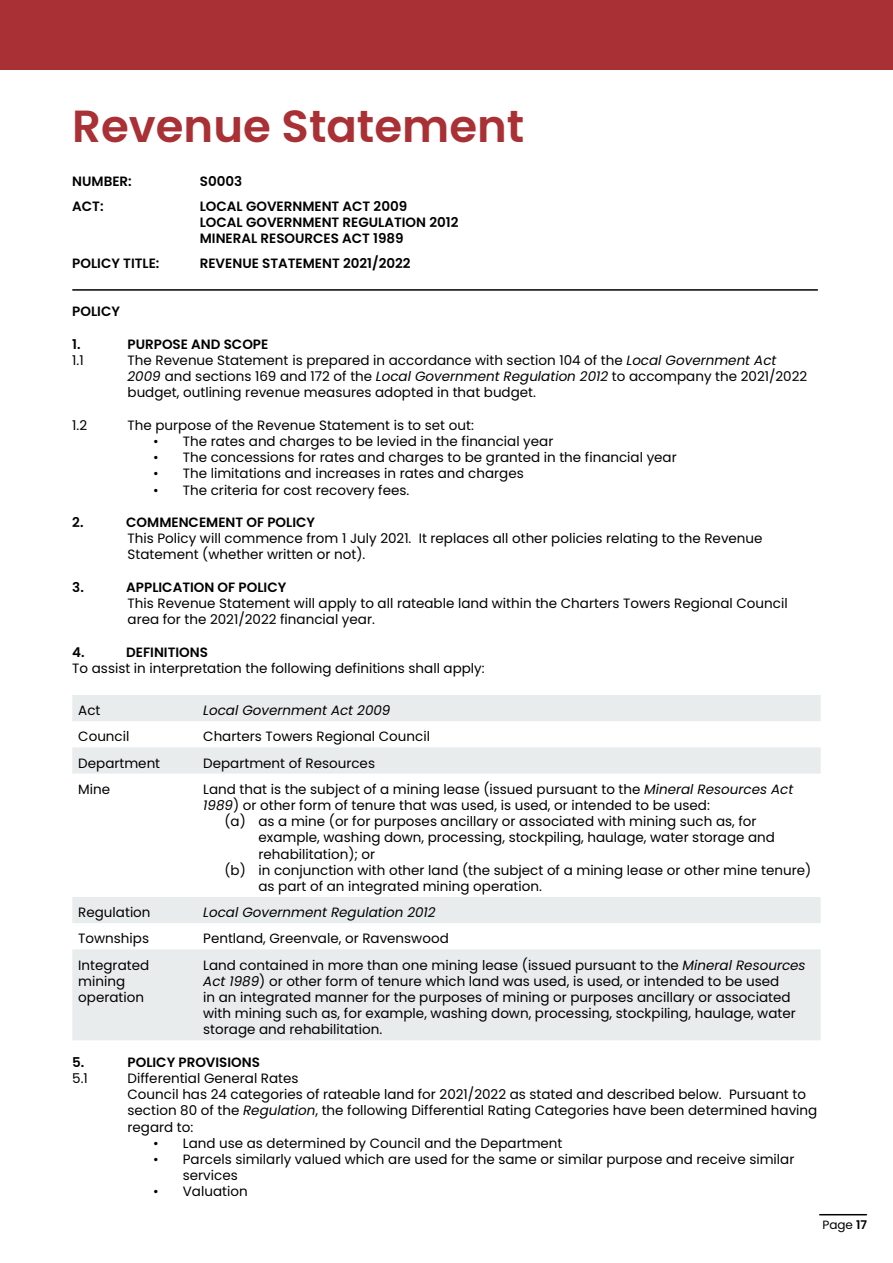
<style>
.page{position:relative;width:893px;height:1263px;background:#fff}
.page>*{position:absolute;margin:0;border:0;box-sizing:border-box;transform-origin:0 0}
.t1{font:600 45px "Poppins";color:#a93034}
.t2{font:13.5px/16.2px "Poppins";color:#000}
.t3{font:600 13.5px/16.2px "Poppins";color:#000}
.t4{font:italic 13.5px "Poppins";color:#000}
.t5{font:12px "Poppins";color:#000}
.s1{font-style:italic}
.s2{font-weight:600}
</style>
<div class="page">
<svg style="left:72px;top:695px;width:749px;height:345px"></svg>
<div style="left:0;top:0;width:893px;height:69px;background:#a93034"></div>
<hr style="left:820px;top:1214px;width:46px;height:1px;background:#000">
<hr style="left:72px;top:289px;width:746px;height:2px;background:#000">
<h1 class="t1" style="left:72px;top:100px;width:454px">Revenue Statement</h1>
<p class="t3" style="left:72px;top:173px;width:61px">NUMBER:</p>
<p class="t3" style="left:200px;top:173px;width:44px">S0003</p>
<p class="t3" style="left:72px;top:198px;width:33px">ACT:</p>
<p class="t3" style="left:200px;top:198px;width:260px">LOCAL GOVERNMENT ACT 2009<br>LOCAL GOVERNMENT REGULATION 2012<br>MINERAL RESOURCES ACT 1989</p>
<p class="t3" style="left:72px;top:255px;width:89px">POLICY TITLE:</p>
<p class="t3" style="left:200px;top:255px;width:212px">REVENUE STATEMENT 2021/2022</p>
<p class="t3" style="left:72px;top:304px;width:49px">POLICY</p>
<p class="t3" style="left:72px;top:336px;width:10px">1.</p>
<p class="t3" style="left:128px;top:336px;width:142px">PURPOSE AND SCOPE</p>
<p class="t2" style="left:72px;top:352px;width:13px">1.1</p>
<p class="t2" style="left:128px;top:352px;width:681px">The Revenue Statement is prepared in accordance with section 104 of the <span class="s1">Local Government Act<br>2009</span> and sections 169 and 172 of the <span class="s1">Local Government Regulation 2012</span> to accompany the 2021/2022 budget, outlining revenue measures adopted in that budget.</p>
<p class="t2" style="left:72px;top:417px;width:16px">1.2</p>
<p class="t2" style="left:128px;top:417px;width:348px">The purpose of the Revenue Statement is to set out:</p>
<p class="t2" style="left:153px;top:433px;width:402px">• The rates and charges to be levied in the financial year</p>
<p class="t2" style="left:153px;top:449px;width:525px">• The concessions for rates and charges to be granted in the financial year</p>
<p class="t2" style="left:153px;top:466px;width:372px">• The limitations and increases in rates and charges</p>
<p class="t2" style="left:153px;top:482px;width:258px">• The criteria for cost recovery fees.</p>
<p class="t3" style="left:72px;top:514px;width:13px">2.</p>
<p class="t3" style="left:126px;top:514px;width:190px">COMMENCEMENT OF POLICY</p>
<p class="t2" style="left:128px;top:530px;width:636px">This Policy will commence from 1 July 2021. It replaces all other policies relating to the Revenue<br>Statement (whether written or not).</p>
<p class="t3" style="left:72px;top:579px;width:13px">3.</p>
<p class="t3" style="left:126px;top:579px;width:162px">APPLICATION OF POLICY</p>
<p class="t2" style="left:128px;top:595px;width:662px">This Revenue Statement will apply to all rateable land within the Charters Towers Regional Council area for the 2021/2022 financial year.</p>
<p class="t3" style="left:72px;top:644px;width:14px">4.</p>
<p class="t3" style="left:126px;top:644px;width:83px">DEFINITIONS</p>
<p class="t2" style="left:72px;top:660px;width:414px">To assist in interpretation the following definitions shall apply:</p>
<p class="t2" style="left:78px;top:702px;width:24px">Act</p>
<p class="t4" style="left:203px;top:703px;width:189px">Local Government Act 2009</p>
<p class="t2" style="left:78px;top:729px;width:53px">Council</p>
<p class="t2" style="left:203px;top:729px;width:228px">Charters Towers Regional Council</p>
<p class="t2" style="left:78px;top:755px;width:83px">Department</p>
<p class="t2" style="left:203px;top:755px;width:173px">Department of Resources</p>
<p class="t2" style="left:78px;top:781px;width:33px">Mine</p>
<p class="t2" style="left:203px;top:781px;width:592px">Land that is the subject of a mining lease (issued pursuant to the <span class="s1">Mineral Resources Act</span></p>
<p class="t2" style="left:203px;top:797px;width:508px"><span class="s1">1989</span>) or other form of tenure that was used, is used, or intended to be used:</p>
<p class="t2" style="left:224px;top:813px;width:534px">(a) as a mine (or for purposes ancillary or associated with mining such as, for</p>
<p class="t2" style="left:259px;top:830px;width:518px">example, washing down, processing, stockpiling, haulage, water storage and</p>
<p class="t2" style="left:259px;top:846px;width:118px">rehabilitation); or</p>
<p class="t2" style="left:224px;top:862px;width:588px">(b) in conjunction with other land (the subject of a mining lease or other mine tenure)</p>
<p class="t2" style="left:259px;top:878px;width:285px">as part of an integrated mining operation.</p>
<p class="t2" style="left:78px;top:904px;width:74px">Regulation</p>
<p class="t4" style="left:203px;top:904px;width:234px">Local Government Regulation 2012</p>
<p class="t2" style="left:78px;top:930px;width:72px">Townships</p>
<p class="t2" style="left:203px;top:930px;width:247px">Pentland, Greenvale, or Ravenswood</p>
<p class="t2" style="left:78px;top:957px;width:72px">Integrated mining operation</p>
<p class="t2" style="left:203px;top:957px;width:604px">Land contained in more than one mining lease (issued pursuant to the <span class="s1">Mineral Resources Act 1989</span>) or other form of tenure which land was used, is used, or intended to be used<br>in an integrated manner for the purposes of mining or purposes ancillary or associated with mining such as, for example, washing down, processing, stockpiling, haulage, water storage and rehabilitation.</p>
<p class="t3" style="left:72px;top:1054px;width:14px">5.</p>
<p class="t3" style="left:128px;top:1054px;width:134px">POLICY PROVISIONS</p>
<p class="t2" style="left:72px;top:1070px;width:17px">5.1</p>
<p class="t2" style="left:128px;top:1070px;width:691px">Differential General Rates<br>Council has 24 categories of rateable land for 2021/2022 as stated and described below. Pursuant to section 80 of the <span class="s1">Regulation</span>, the following Differential Rating Categories have been determined having regard to:</p>
<p class="t2" style="left:153px;top:1135px;width:411px">• Land use as determined by Council and the Department</p>
<p class="t2" style="left:183px;top:1151px;width:613px;text-indent:-30px">• Parcels similarly valued which are used for the same or similar purpose and receive similar services</p>
<p class="t2" style="left:153px;top:1183px;width:96px">• Valuation</p>
<p class="t5" style="left:822px;top:1217px;width:46px">Page <span class="s2">17</span></p>
</div>
